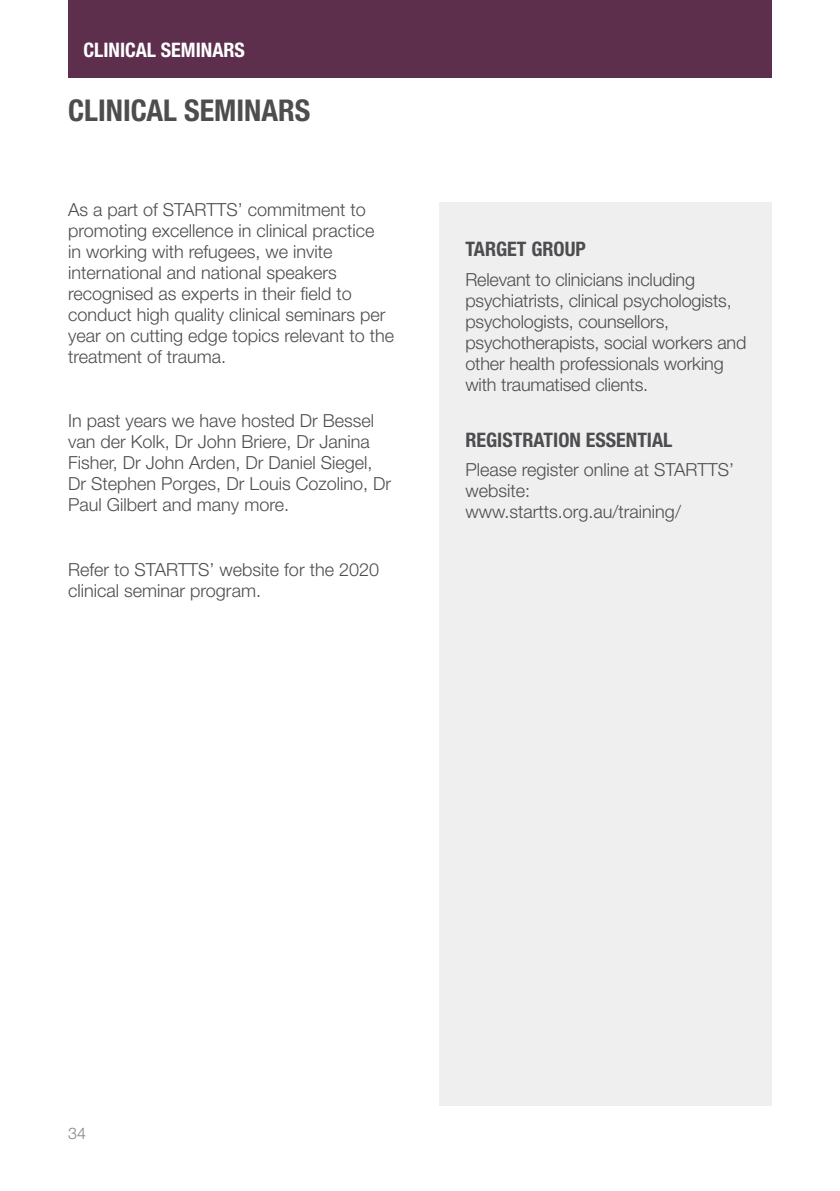
<style>
.page{position:relative;width:840px;height:1191px;background:#fff}
.page>*{position:absolute;margin:0;border:0;box-sizing:border-box;transform-origin:0 0}
.t1{font:700 condensed 30px "Helvetica Neue LT Pro";color:#4d4d4f}
.t2{font:700 condensed 20px "Helvetica Neue LT Pro";color:#4d4d4f}
.t3{font:700 condensed 20px "Helvetica Neue LT Pro";color:#fff}
.t4{font:300 18px/21px "Helvetica Neue LT Pro";color:#4d4d4f}
.t5{font:300 16px "Helvetica Neue LT Pro";color:#808285}
</style>
<div class="page">
<div style="left:439px;top:203px;width:332px;height:903px;background:#efeff0"></div>
<div style="left:68px;top:0;width:703px;height:77px;background:#5e2f4d"></div>
<p class="t3" style="left:83px;top:38px;width:163px">CLINICAL SEMINA S</p>
<h1 class="t1" style="left:68px;top:92px;width:244px">CLINICAL SEMINARS</h1>
<p class="t4" style="left:68px;top:198px;width:327px">As a part of STARTTS’ commitment to promoting excellence in clinical practice<br>in working with refugees, we invite international and national speakers recognised as experts in their field to conduct high quality clinical seminars per year on cutting edge topics relevant to the treatment of trauma.</p>
<p class="t4" style="left:68px;top:410px;width:324px">In past years we have hosted Dr Bessel van der Kolk, Dr John Briere, Dr Janina Fisher, Dr John Arden, Dr Daniel Siegel, Dr Stephen Porges, Dr Louis Cozolino, Dr Paul Gilbert and many more.</p>
<p class="t4" style="left:68px;top:559px;width:312px">Refer to STARTTS’ website for the 2020 clinical seminar program.</p>
<p class="t2" style="left:465px;top:237px;width:122px">TARGET GROUP</p>
<p class="t4" style="left:465px;top:268px;width:282px">Relevant to clinicians including psychiatrists, clinical psychologists, psychologists, counsellors, psychotherapists, social workers and other health professionals working with traumatised clients.</p>
<p class="t2" style="left:465px;top:428px;width:208px">REGISTRATION ESSENTIAL</p>
<p class="t4" style="left:465px;top:459px;width:270px">Please register online at STARTTS’ website: www.startts.org.au/training/</p>
<p class="t5" style="left:68px;top:1123px;width:19px">34</p>
</div>
